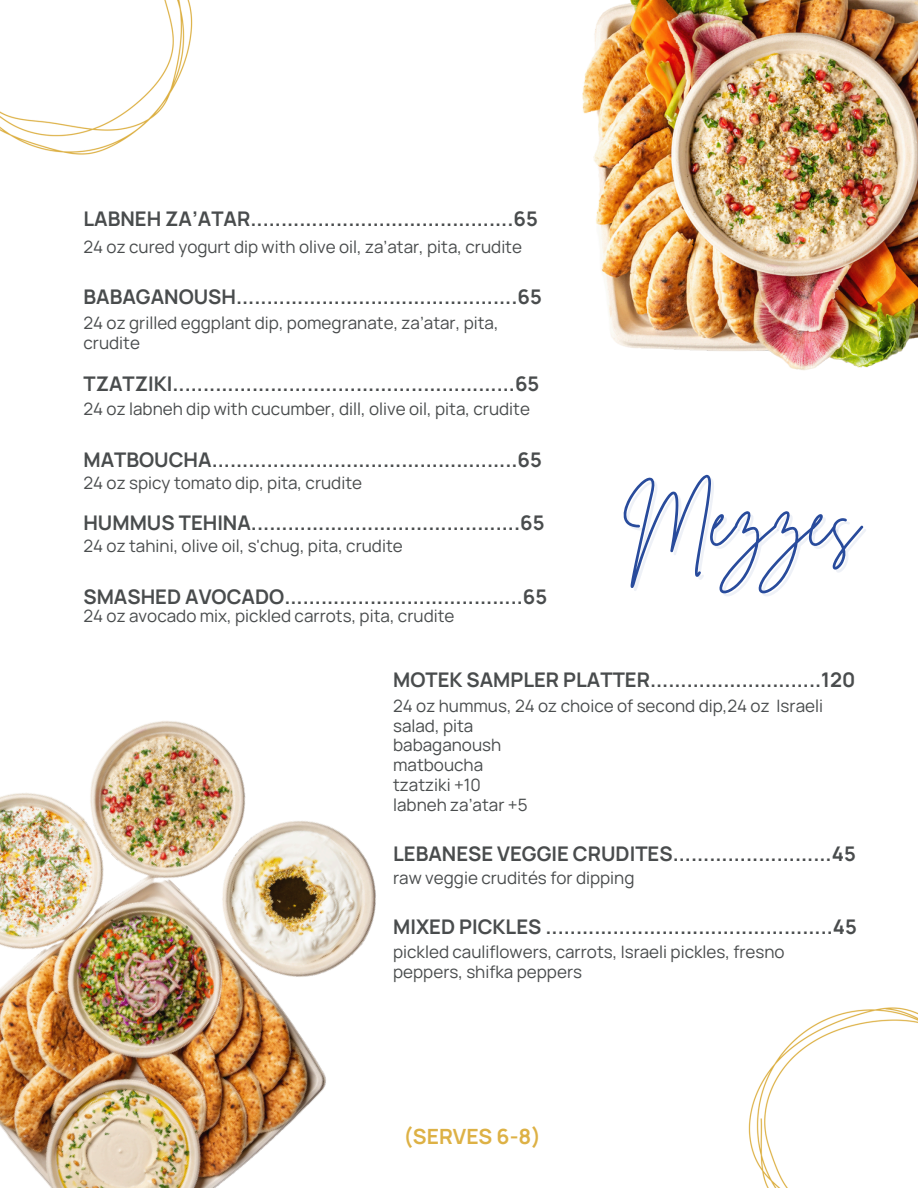
<style>
.page{position:relative;width:918px;height:1188px;background:#fff}
.page>*{position:absolute;margin:0;border:0;box-sizing:border-box;transform-origin:0 0}
.t1{font:70.5px "Brittany Signature";color:#284b9c}
.t2{font:700 21px "Manrope";color:#ddb145}
.t3{font:700 20.1px "Manrope";color:#494c4d}
.t4{font:17.1px/19.8px "Manrope";color:#494c4d}
</style>
<div class="page">
<img style="left:748px;top:1007px;width:170px;height:181px">
<img style="left:0;top:0;width:193px;height:155px">
<img style="left:582px;top:0;width:336px;height:370px">
<img style="left:0;top:721px;width:376px;height:467px">
<p class="t3" style="left:83px;top:205px;width:456px">LABNEH ZA’ATAR...........................................65</p>
<h2 class="t4" style="left:83px;top:236px;width:440px">24 oz cured yogurt dip with olive oil, za’atar, pita, crudite</h2>
<p class="t3" style="left:83px;top:283px;width:460px">BABAGANOUSH..............................................65</p>
<h2 class="t4" style="left:83px;top:313px;width:417px">24 oz grilled eggplant dip, pomegranate, za’atar, pita, crudite</h2>
<p class="t3" style="left:83px;top:369px;width:458px">TZATZIKI........................................................65</p>
<h2 class="t4" style="left:83px;top:399px;width:448px">24 oz labneh dip with cucumber, dill, olive oil, pita, crudite</h2>
<p class="t3" style="left:83px;top:446px;width:460px">MATBOUCHA..................................................65</p>
<h1 class="t4" style="left:83px;top:472px;width:280px">24 oz spicy tomato dip, pita, crudite</h1>
<p class="t3" style="left:83px;top:509px;width:463px">HUMMUS TEHINA............................................65</p>
<h2 class="t4" style="left:83px;top:535px;width:321px">24 oz tahini, olive oil, s'chug, pita, crudite</h2>
<p class="t3" style="left:83px;top:582px;width:465px">SMASHED AVOCADO.......................................65</p>
<h2 class="t4" style="left:83px;top:606px;width:373px">24 oz avocado mix, pickled carrots, pita, crudite</h2>
<h2 class="t1" style="left:623px;top:475px;width:239px">Mezzes</h2>
<h2 class="t3" style="left:393px;top:665px;width:464px">MOTEK SAMPLER PLATTER............................120</h2>
<p class="t4" style="left:393px;top:695px;width:431px">24 oz hummus, 24 oz choice of second dip,24 oz Israeli salad, pita</p>
<p class="t4" style="left:393px;top:735px;width:110px">babaganoush</p>
<p class="t4" style="left:393px;top:755px;width:92px">matboucha</p>
<p class="t4" style="left:393px;top:774px;width:89px">tzatziki +10</p>
<p class="t4" style="left:393px;top:794px;width:136px">labneh za’atar +5</p>
<h2 class="t3" style="left:393px;top:839px;width:464px">LEBANESE VEGGIE CRUDITES..........................45</h2>
<p class="t4" style="left:393px;top:868px;width:243px">raw veggie crudités for dipping</p>
<h2 class="t3" style="left:393px;top:913px;width:465px">MIXED PICKLES ...............................................45</h2>
<p class="t4" style="left:393px;top:941px;width:393px">pickled cauliflowers, carrots, Israeli pickles, fresno peppers, shifka peppers</p>
<p class="t2" style="left:403px;top:1122px;width:139px">(SERVES 6-8)</p>
</div>
